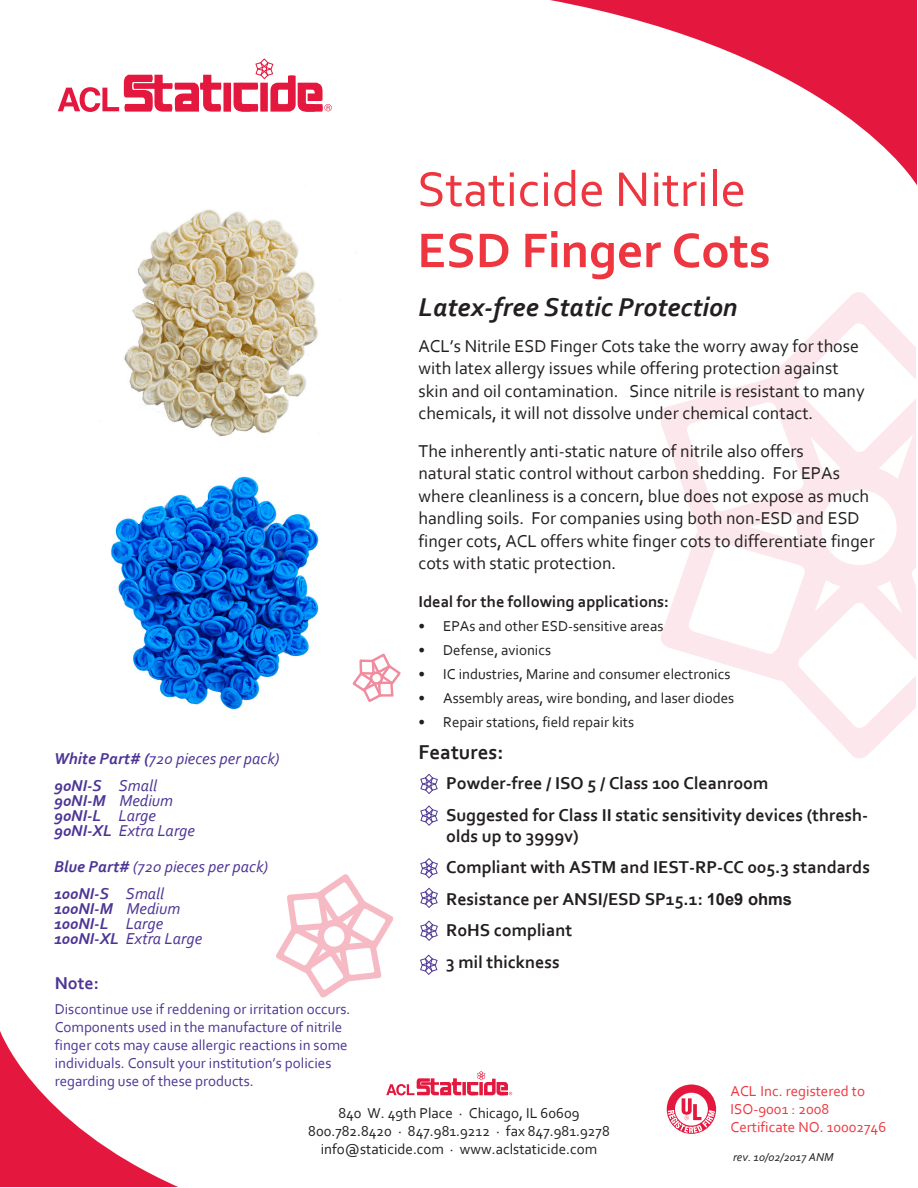
<style>
.page{position:relative;width:918px;height:1188px;background:#fff}
.page>*{position:absolute;margin:0;border:0;box-sizing:border-box;transform-origin:0 0}
.t1{font:51px "Corbel";color:#ee3640}
.t2{font:700 51px "Corbel";color:#ee3640}
.t3{font:italic 700 27px "Corbel";color:#231f20}
.t4{font:700 21px "Corbel";color:#231f20}
.t5{font:18px/22.5px "Corbel";color:#231f20}
.t6{font:700 18px/21px "Corbel";color:#231f20}
.t7{font:700 18px "Corbel";color:#4d3595}
.t8{font:italic 16.5px "Corbel";color:#4d3595}
.t9{font:italic 700 16.5px "Corbel";color:#4d3595}
.t10{font:700 16.5px "Corbel";color:#231f20}
.t11{font:15px "Corbel";color:#231f20}
.t12{font:15px/18px "Corbel";color:#4d3595}
.t13{font:15px "Corbel";color:#ee3640}
.t14{font:italic 12px "Corbel";color:#231f20}
.s1{font-weight:700}
.s2{font-weight:400}
.s3{font-family:"Arial";font-size:16.5px}
</style>
<div class="page">
<img style="left:124px;top:209px;width:233px;height:228px">
<svg style="left:0;top:1031px;width:176px;height:155px"></svg>
<svg style="left:550px;top:0;width:367px;height:185px"></svg>
<svg style="left:662px;top:292px;width:254px;height:466px"></svg>
<div style="left:223px;top:83px;width:8px;height:29px;background:#e4183e"></div>
<svg style="left:233px;top:58px;width:99px;height:54px"></svg>
<svg style="left:58px;top:75px;width:164px;height:37px"></svg>
<svg style="left:667px;top:1084px;width:49px;height:50px"></svg>
<svg style="left:420px;top:774px;width:18px;height:20px"></svg>
<svg style="left:276px;top:874px;width:118px;height:124px"></svg>
<svg style="left:386px;top:1071px;width:126px;height:24px"></svg>
<svg style="left:420px;top:921px;width:18px;height:20px"></svg>
<svg style="left:420px;top:888px;width:18px;height:20px"></svg>
<svg style="left:420px;top:858px;width:18px;height:20px"></svg>
<svg style="left:420px;top:806px;width:18px;height:20px"></svg>
<img style="left:111px;top:476px;width:208px;height:234px">
<svg style="left:420px;top:955px;width:18px;height:20px"></svg>
<svg style="left:352px;top:653px;width:49px;height:49px"></svg>
<p class="t1" style="left:417px;top:157px;width:330px">Staticide Nitrile</p>
<p class="t2" style="left:417px;top:219px;width:355px">ESD Finger Cots</p>
<p class="t8" style="left:54px;top:749px;width:227px"><span class="s1">White Part# (</span>720 pieces per pack)</p>
<p class="t9" style="left:54px;top:776px;width:105px">90NI-S <span class="s2">Small</span></p>
<p class="t9" style="left:54px;top:791px;width:121px">90NI-M <span class="s2">Medium</span></p>
<p class="t9" style="left:54px;top:806px;width:104px">90NI-L <span class="s2">Large</span></p>
<p class="t8" style="left:54px;top:821px;width:143px"><span class="s1">90NI-XL</span> Extra Large</p>
<p class="t8" style="left:54px;top:857px;width:216px"><span class="s1">Blue Part#</span> (720 pieces per pack)</p>
<p class="t9" style="left:54px;top:884px;width:112px">100NI-S <span class="s2">Small</span></p>
<p class="t9" style="left:54px;top:899px;width:128px">100NI-M <span class="s2">Medium</span></p>
<p class="t9" style="left:54px;top:914px;width:111px">100NI-L <span class="s2">Large</span></p>
<p class="t8" style="left:54px;top:929px;width:150px"><span class="s1">100NI-XL</span> Extra Large</p>
<p class="t3" style="left:418px;top:290px;width:320px">Latex-free Static Protection</p>
<p class="t5" style="left:418px;top:334px;width:448px">ACL’s Nitrile ESD Finger Cots take the worry away for those with latex allergy issues while offering protection against skin and oil contamination. Since nitrile is resistant to many chemicals, it will not dissolve under chemical contact.</p>
<p class="t5" style="left:418px;top:439px;width:387px">The inherently anti-static nature of nitrile also offers</p>
<p class="t5" style="left:418px;top:462px;width:458px">natural static control without carbon shedding. For EPAs where cleanliness is a concern, blue does not expose as much handling soils. For companies using both non-ESD and ESD finger cots, ACL offers white finger cots to differentiate finger cots with static protection.</p>
<p class="t10" style="left:418px;top:591px;width:252px">Ideal for the following applications:</p>
<p class="t11" style="left:418px;top:617px;width:246px">• EPAs and other ESD-sensitive areas</p>
<p class="t11" style="left:418px;top:641px;width:134px">• Defense, avionics</p>
<p class="t11" style="left:418px;top:665px;width:313px">• IC industries, Marine and consumer electronics</p>
<p class="t11" style="left:418px;top:689px;width:317px">• Assembly areas, wire bonding, and laser diodes</p>
<p class="t11" style="left:418px;top:713px;width:217px">• Repair stations, field repair kits</p>
<p class="t4" style="left:418px;top:739px;width:87px">Features:</p>
<p class="t6" style="left:446px;top:772px;width:324px">Powder-free / ISO 5 / Class 100 Cleanroom</p>
<p class="t6" style="left:446px;top:804px;width:424px">Suggested for Class II static sensitivity devices (thresh&shy;olds up to 3999v)</p>
<p class="t6" style="left:446px;top:856px;width:425px">Compliant with ASTM and IEST-RP-CC 005.3 standards</p>
<p class="t6" style="left:446px;top:888px;width:347px">Resistance per ANSI/ESD SP15.1: <span class="s3">10e9 ohms</span></p>
<p class="t6" style="left:446px;top:919px;width:128px">RoHS compliant</p>
<p class="t6" style="left:446px;top:951px;width:115px">3 mil thickness</p>
<p class="t7" style="left:55px;top:972px;width:46px">Note:</p>
<p class="t12" style="left:55px;top:1000px;width:297px">Discontinue use if reddening or irritation occurs.<br>Components used in the manufacture of nitrile</p>
<p class="t12" style="left:55px;top:1036px;width:294px">finger cots may cause allergic reactions in some</p>
<p class="t12" style="left:55px;top:1054px;width:278px">individuals. Consult your institution’s policies</p>
<p class="t12" style="left:55px;top:1072px;width:201px">regarding use of these products.</p>
<p class="t11" style="left:338px;top:1104px;width:243px">840 W. 49th Place · Chicago, IL 60609</p>
<p class="t11" style="left:308px;top:1122px;width:303px">800.782.8420 · 847.981.9212 · fax 847.981.9278</p>
<p class="t11" style="left:321px;top:1140px;width:278px">info@staticide.com · www.aclstaticide.com</p>
<p class="t13" style="left:730px;top:1082px;width:136px">ACL Inc. registered to</p>
<p class="t13" style="left:730px;top:1100px;width:100px">ISO-9001 : 2008</p>
<p class="t13" style="left:730px;top:1118px;width:157px">Certificate NO. 10002746</p>
<p class="t14" style="left:733px;top:1149px;width:102px">rev. 10/02/2017 ANM</p>
</div>
